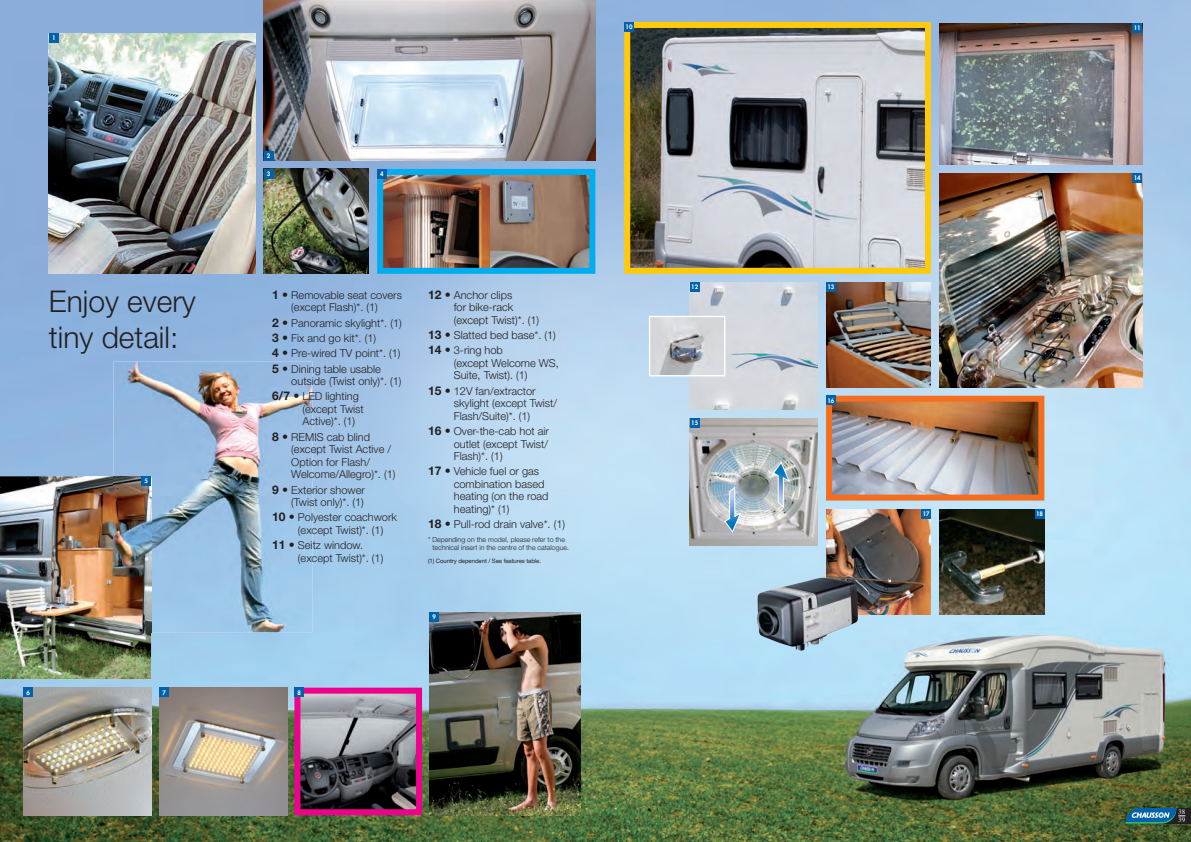
<style>
.page{position:relative;width:1191px;height:842px;background:#fff}
.page>*{position:absolute;margin:0;border:0;box-sizing:border-box;transform-origin:0 0}
.t1{font:300 30px/36px "Helvetica Neue LT Std";color:#231f20}
.t2{font:300 11px/12.5px "Helvetica Neue LT Std";color:#231f20}
.t3{font:300 7px/8px "Helvetica Neue LT Std";color:#231f20}
.t4{font:7px/8px "Times LT Std";color:#fff}
.t5{font:6px "Helvetica Neue LT Std";letter-spacing:-.01em;color:#231f20}
.t6{font:800 6px "Futura Std";color:#fff}
.s1{font-weight:700;font-size:12px}
</style>
<div class="page">
<img style="left:0;top:0;width:1191px;height:842px">
<img style="left:631px;top:29px;width:293px;height:238px">
<div style="left:624px;top:22px;width:307px;height:252px;border:6px solid #feca0a"></div>
<img style="left:939px;top:23px;width:203px;height:142px">
<img style="left:49px;top:33px;width:206px;height:241px">
<img style="left:826px;top:282px;width:105px;height:105px">
<img style="left:939px;top:509px;width:105px;height:105px">
<div style="left:1158px;top:808px;width:33px;height:16px;background:#231f20"></div>
<svg style="left:1125px;top:808px;width:60px;height:16px"></svg>
<img style="left:833px;top:403px;width:204px;height:91px">
<div style="left:826px;top:396px;width:218px;height:105px;border:6px solid #f36e21"></div>
<img style="left:690px;top:418px;width:127px;height:128px">
<svg style="left:723px;top:486px;width:19px;height:48px"></svg>
<svg style="left:772px;top:461px;width:19px;height:47px"></svg>
<img style="left:826px;top:509px;width:105px;height:105px">
<img style="left:755px;top:577px;width:103px;height:74px">
<img style="left:690px;top:282px;width:127px;height:128px">
<img style="left:651px;top:318px;width:72px;height:56px">
<div style="left:649px;top:316px;width:76px;height:60px;border:1px solid #fff"></div>
<img style="left:939px;top:173px;width:203px;height:214px">
<img style="left:0;top:476px;width:151px;height:203px">
<img style="left:160px;top:688px;width:127px;height:127px">
<img style="left:301px;top:695px;width:114px;height:113px">
<div style="left:294px;top:688px;width:128px;height:127px;border:6px solid #ed028c"></div>
<img style="left:23px;top:688px;width:128px;height:127px">
<img style="left:113px;top:361px;width:199px;height:136px">
<img style="left:151px;top:497px;width:161px;height:135px">
<img style="left:113px;top:476px;width:38px;height:156px">
<div style="left:690px;top:418px;width:9px;height:10px;background:#0161aa"></div>
<div style="left:826px;top:396px;width:9px;height:9px;background:#0161aa"></div>
<div style="left:690px;top:282px;width:9px;height:10px;background:#0161aa"></div>
<div style="left:1132px;top:23px;width:10px;height:10px;background:#0161aa"></div>
<div style="left:1132px;top:173px;width:10px;height:10px;background:#0161aa"></div>
<div style="left:826px;top:282px;width:9px;height:10px;background:#0161aa"></div>
<div style="left:921px;top:509px;width:10px;height:10px;background:#0161aa"></div>
<div style="left:1034px;top:509px;width:10px;height:10px;background:#0161aa"></div>
<div style="left:624px;top:22px;width:10px;height:9px;background:#0161aa"></div>
<div style="left:49px;top:33px;width:10px;height:10px;background:#0161aa"></div>
<div style="left:141px;top:476px;width:10px;height:10px;background:#0161aa"></div>
<div style="left:23px;top:688px;width:10px;height:9px;background:#0161aa"></div>
<div style="left:160px;top:688px;width:9px;height:9px;background:#0161aa"></div>
<div style="left:294px;top:688px;width:10px;height:9px;background:#0161aa"></div>
<img style="left:429px;top:612px;width:151px;height:203px">
<div style="left:429px;top:612px;width:10px;height:10px;background:#0161aa"></div>
<img style="left:264px;top:0;width:331px;height:160px">
<div style="left:264px;top:151px;width:9px;height:9px;background:#0161aa"></div>
<img style="left:264px;top:169px;width:105px;height:105px">
<div style="left:264px;top:169px;width:9px;height:9px;background:#0161aa"></div>
<img style="left:384px;top:176px;width:107px;height:91px">
<img style="left:491px;top:176px;width:97px;height:91px">
<div style="left:377px;top:169px;width:218px;height:105px;border:6px solid #00aeef"></div>
<div style="left:377px;top:169px;width:10px;height:9px;background:#0161aa"></div>
<p class="t6" style="left:52px;top:35px;width:5px">1</p>
<p class="t6" style="left:267px;top:153px;width:5px">2</p>
<p class="t6" style="left:267px;top:171px;width:5px">3</p>
<p class="t6" style="left:380px;top:171px;width:5px">4</p>
<h1 class="t1" style="left:49px;top:286px;width:148px">Enjoy every tiny detail:</h1>
<p class="t6" style="left:144px;top:478px;width:5px">5</p>
<p class="t2" style="left:272px;top:290px;width:131px;text-align:center"><span class="s1">1 •</span> Removable seat covers (except Flash)*. (1)</p>
<p class="t2" style="left:272px;top:316px;width:131px;line-height:15.3px"><span class="s1">2 •</span> Panoramic skylight*. (1)<br><span class="s1">3 •</span> Fix and go kit*. (1)<br><span class="s1">4 •</span> Pre-wired TV point*. (1)<br><span class="s1">5 •</span> Dining table usable</p>
<p class="t2" style="left:272px;top:375px;width:131px;line-height:15.3px;text-indent:19px">outside (Twist only)*. (1)<br><span class="s1">6/7 •</span> LED lighting</p>
<p class="t2" style="left:302px;top:404px;width:63px">(except Twist<br>Active)*. (1)</p>
<p class="t2" style="left:291px;top:432px;width:106px;text-indent:-19px"><span class="s1">8 •</span> REMIS cab blind (except Twist Active /<br>Option for Flash/<br>Welcome/Allegro)*. (1)</p>
<p class="t2" style="left:272px;top:484px;width:94px;text-align:right"><span class="s1">9 •</span> Exterior shower (Twist only)*. (1)</p>
<p class="t2" style="left:298px;top:512px;width:101px;text-indent:-26px"><span class="s1">10 •</span> Polyester coachwork (except Twist)*. (1)</p>
<p class="t2" style="left:298px;top:540px;width:87px;text-indent:-26px"><span class="s1">11 •</span> Seitz window. (except Twist)*. (1)</p>
<p class="t2" style="left:454px;top:290px;width:87px;text-indent:-26px"><span class="s1">12 •</span> Anchor clips<br>for bike-rack (except Twist)*. (1)</p>
<p class="t2" style="left:428px;top:329px;width:129px;line-height:15.3px"><span class="s1">13 •</span> Slatted bed base*. (1)<br><span class="s1">14 •</span> 3-ring hob</p>
<p class="t2" style="left:454px;top:358px;width:106px">(except Welcome WS,<br>Suite, Twist). (1)</p>
<p class="t2" style="left:454px;top:386px;width:105px;text-indent:-26px"><span class="s1">15 •</span> 12V fan/extractor skylight (except Twist/<br>Flash/Suite)*. (1)</p>
<p class="t2" style="left:454px;top:426px;width:97px;text-align:justify;text-indent:-26px"><span class="s1">16 •</span> Over-the-cab hot air outlet (except Twist/ Flash)*. (1)</p>
<p class="t2" style="left:454px;top:466px;width:96px;text-indent:-26px"><span class="s1">17 •</span> Vehicle fuel or gas combination based heating (on the road heating)* (1)</p>
<p class="t2" style="left:428px;top:519px;width:139px"><span class="s1">18 •</span> Pull-rod drain valve*. (1)</p>
<p class="t3" style="left:432px;top:536px;width:138px;text-indent:-4px">* Depending on the model, please refer to the technical insert in the centre of the catalogue.</p>
<p class="t5" style="left:428px;top:558px;width:114px">(1) Country dependent / See features table.</p>
<p class="t6" style="left:432px;top:614px;width:5px">9</p>
<p class="t6" style="left:27px;top:690px;width:5px">6</p>
<p class="t6" style="left:163px;top:690px;width:5px">7</p>
<p class="t6" style="left:297px;top:690px;width:5px">8</p>
<p class="t6" style="left:625px;top:24px;width:8px">10</p>
<p class="t6" style="left:691px;top:284px;width:8px">12</p>
<p class="t6" style="left:691px;top:420px;width:8px">15</p>
<p class="t6" style="left:827px;top:284px;width:8px">13</p>
<p class="t6" style="left:827px;top:398px;width:8px">16</p>
<p class="t6" style="left:922px;top:511px;width:8px">17</p>
<p class="t6" style="left:1036px;top:511px;width:8px">18</p>
<p class="t6" style="left:1133px;top:25px;width:8px">11</p>
<p class="t6" style="left:1133px;top:175px;width:8px">14</p>
<p class="t4" style="left:1178px;top:808px;width:8px">38<br>39</p>
</div>
